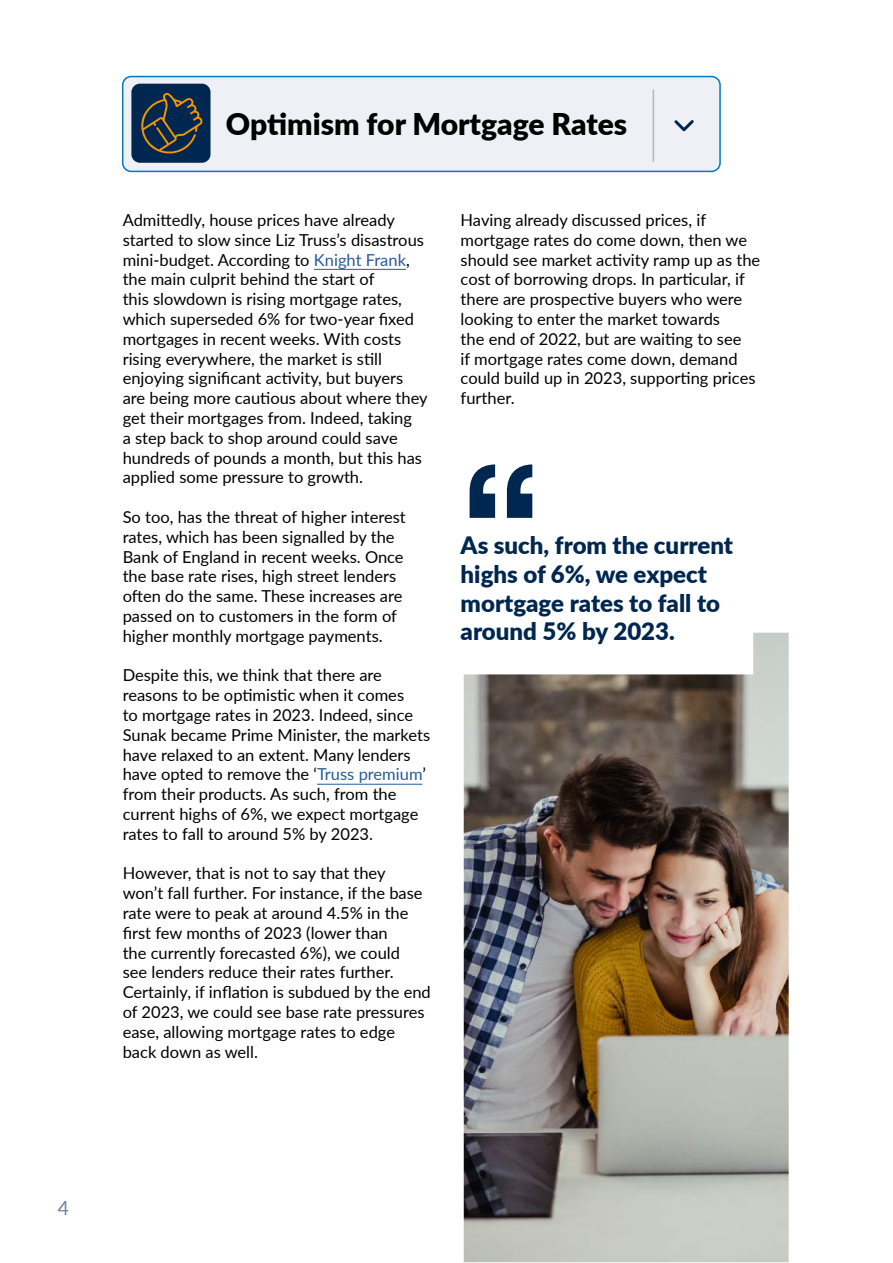
<style>
.page{position:relative;width:893px;height:1263px;background:#fff}
.page>*{position:absolute;margin:0;border:0;box-sizing:border-box;transform-origin:0 0}
.t1{font:700 199.5px "Grantha Sangam MN";color:#00274f}
.t2{font:900 30px "Lato";color:#000}
.t3{font:900 24px/28.8px "Lato";color:#00274f}
.t4{font:19.5px "Lato";color:#7381a4}
.t5{font:16.5px/19.8px "Lato";color:#000}
.s1{color:#275b9b}
</style>
<div class="page">
<hr style="left:314px;top:269px;width:92px;height:1px;background:#275b9b">
<hr style="left:317px;top:784px;width:105px;height:1px;background:#275b9b">
<div style="left:123px;top:77px;width:597px;height:94px;background:#eef0f6;border-radius:9px"></div>
<div style="left:122px;top:76px;width:599px;height:96px;border:2px solid #0077c8;border-radius:9px"></div>
<div style="left:131px;top:84px;width:79px;height:79px;background:#00274f;border-radius:9px"></div>
<svg style="left:141px;top:93px;width:62px;height:61px"></svg>
<svg style="left:674px;top:120px;width:20px;height:12px"></svg>
<img style="left:464px;top:633px;width:325px;height:629px">
<hr style="left:653px;top:90px;width:1px;height:72px;background:#b0b8cf">
<h2 class="t2" style="left:226px;top:101px;width:403px">Optimism for Mortgage Rates</h2>
<p class="t5" style="left:123px;top:209px;width:307px">Admittedly, house prices have already started to slow since Liz Truss’s disastrous mini-budget. According to <span class="s1">Knight Frank</span>, the main culprit behind the start of<br>this slowdown is rising mortgage rates, which superseded 6% for two-year fixed mortgages in recent weeks. With costs rising everywhere, the market is still enjoying significant activity, but buyers are being more cautious about where they get their mortgages from. Indeed, taking<br>a step back to shop around could save hundreds of pounds a month, but this has applied some pressure to growth.</p>
<p class="t5" style="left:123px;top:506px;width:285px">So too, has the threat of higher interest rates, which has been signalled by the Bank of England in recent weeks. Once the base rate rises, high street lenders often do the same. These increases are passed on to customers in the form of higher monthly mortgage payments.</p>
<p class="t5" style="left:123px;top:665px;width:309px">Despite this, we think that there are reasons to be optimistic when it comes<br>to mortgage rates in 2023. Indeed, since Sunak became Prime Minister, the markets have relaxed to an extent. Many lenders have opted to remove the ‘<span class="s1">Truss premium</span>’ from their products. As such, from the current highs of 6%, we expect mortgage rates to fall to around 5% by 2023.</p>
<p class="t5" style="left:123px;top:863px;width:310px">However, that is not to say that they<br>won’t fall further. For instance, if the base rate were to peak at around 4.5% in the first few months of 2023 (lower than<br>the currently forecasted 6%), we could<br>see lenders reduce their rates further.<br>Certainly, if inflation is subdued by the end of 2023, we could see base rate pressures ease, allowing mortgage rates to edge back down as well.</p>
<p class="t5" style="left:461px;top:209px;width:301px">Having already discussed prices, if mortgage rates do come down, then we should see market activity ramp up as the cost of borrowing drops. In particular, if there are prospective buyers who were looking to enter the market towards<br>the end of 2022, but are waiting to see<br>if mortgage rates come down, demand could build up in 2023, supporting prices further.</p>
<h1 class="t1" style="left:461px;top:417px;width:82px">“</h1>
<h3 class="t3" style="left:461px;top:530px;width:274px">As such, from the current highs of 6%, we expect mortgage rates to fall to around 5% by 2023.</h3>
<p class="t4" style="left:58px;top:1194px;width:13px">4</p>
</div>
